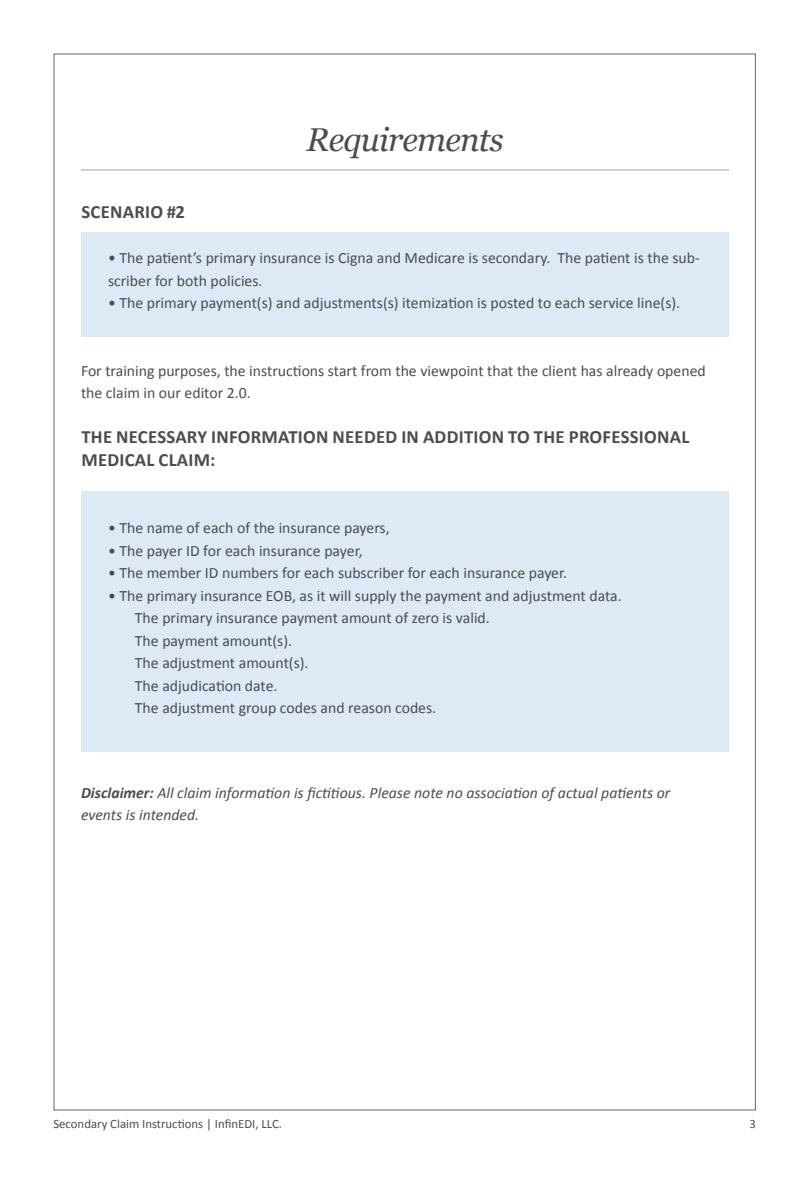
<style>
.page{position:relative;width:810px;height:1188px;background:#fff}
.page>*{position:absolute;margin:0;border:0;box-sizing:border-box;transform-origin:0 0}
.head{font:italic 33px "Georgia";letter-spacing:-.025em;color:#4b4c4d}
.subhead-sm{font:700 18.75px/22.5px "Calibri";letter-spacing:.015em;color:#4b4c4d}
.body-indent{font:15.75px/22.5px "Calibri";color:#4b4c4d}
.body{font:15.75px/22.5px "Calibri";color:#4b4c4d}
.body-2{font:italic 15.75px/22.5px "Calibri";color:#4b4c4d}
.body-3{font:12.75px "Calibri";color:#4b4c4d}
.s1{font-weight:700}
</style>
<div class="page">
<div style="left:81px;top:491px;width:648px;height:261px;background:#ddeaf5"></div>
<div style="left:81px;top:232px;width:648px;height:105px;background:#ddeaf5"></div>
<hr style="left:81px;top:169px;width:648px;height:2px;background:#a8a9ad">
<p class="head" style="left:306px;top:116px;width:199px">Requirements</p>
<p class="subhead-sm" style="left:81px;top:200px;width:105px">SCENARIO #2</p>
<p class="body-indent" style="left:108px;top:246px;width:593px">• The patient’s primary insurance is Cigna and Medicare is secondary. The patient is the sub&shy;scriber for both policies.</p>
<p class="body-indent" style="left:108px;top:291px;width:574px">• The primary payment(s) and adjustments(s) itemization is posted to each service line(s).</p>
<p class="body" style="left:81px;top:359px;width:626px">For training purposes, the instructions start from the viewpoint that the client has already opened the claim in our editor 2.0.</p>
<p class="subhead-sm" style="left:81px;top:425px;width:609px">THE NECESSARY INFORMATION NEEDED IN ADDITION TO THE PROFESSIONAL<br>MEDICAL CLAIM:</p>
<p class="body-indent" style="left:108px;top:516px;width:283px">• The name of each of the insurance payers,</p>
<p class="body-indent" style="left:108px;top:539px;width:256px">• The payer ID for each insurance payer,</p>
<p class="body-indent" style="left:108px;top:561px;width:461px">• The member ID numbers for each subscriber for each insurance payer.</p>
<p class="body-indent" style="left:108px;top:584px;width:515px">• The primary insurance EOB, as it will supply the payment and adjustment data.</p>
<p class="body-indent" style="left:135px;top:606px;width:356px">The primary insurance payment amount of zero is valid.</p>
<p class="body-indent" style="left:135px;top:629px;width:159px">The payment amount(s).</p>
<p class="body-indent" style="left:135px;top:651px;width:175px">The adjustment amount(s).</p>
<p class="body-indent" style="left:135px;top:674px;width:144px">The adjudication date.</p>
<p class="body-indent" style="left:135px;top:696px;width:303px">The adjustment group codes and reason codes.</p>
<p class="body-2" style="left:81px;top:781px;width:591px"><span class="s1">Disclaimer:</span> All claim information is fictitious. Please note no association of actual patients or events is intended.</p>
<p class="body-3" style="left:53px;top:1116px;width:230px">Secondary Claim Instructions | InfinEDI, LLC.</p>
<p class="body-3" style="left:750px;top:1116px;width:8px">3</p>
</div>
